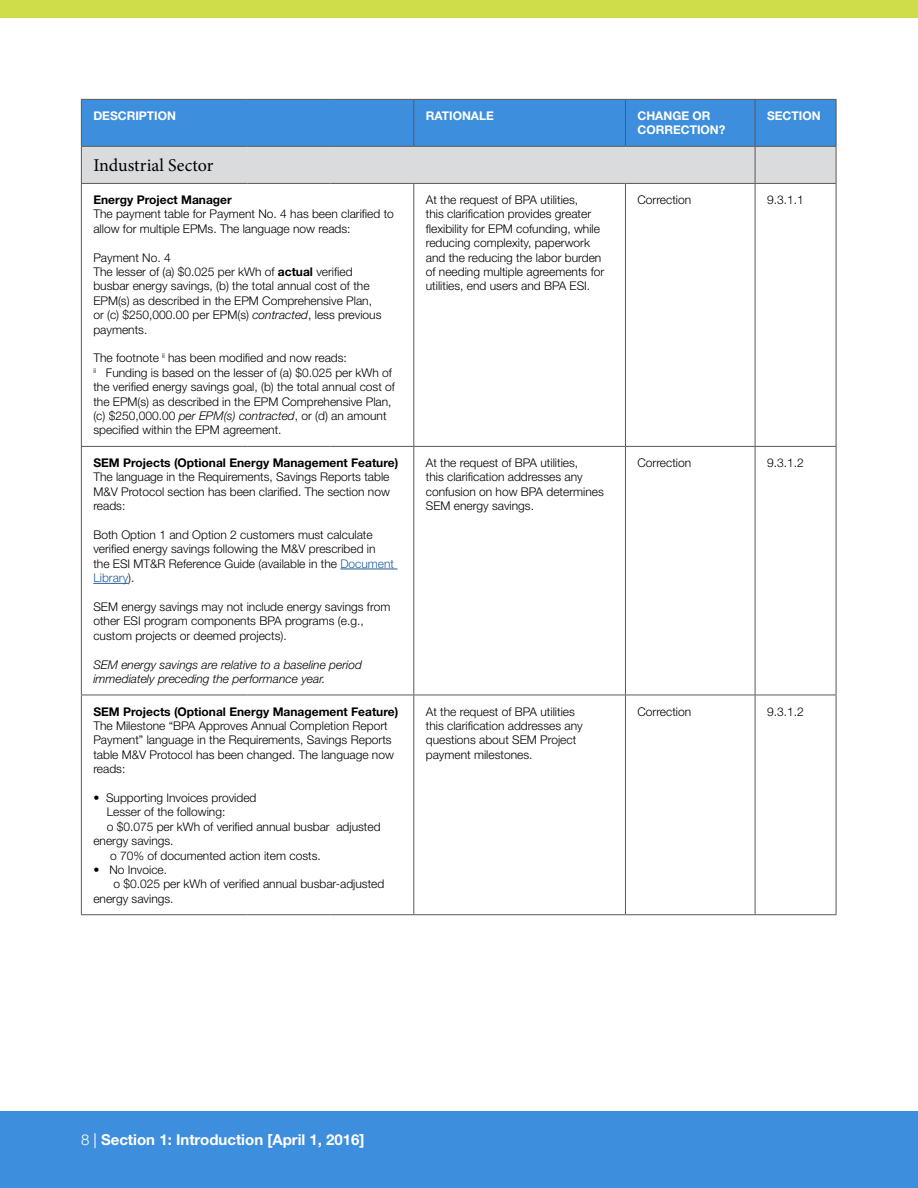
<style>
.page{position:relative;width:918px;height:1188px;background:#fff}
.page>*{position:absolute;margin:0;border:0;box-sizing:border-box;transform-origin:0 0}
.t1{font:18px "Minion Pro";color:#000}
.t2{font:700 15px "Helvetica Neue LT Std";color:#fff}
.t3{font:300 12px/14.4px "Helvetica Neue LT Std";color:#000}
.t4{font:700 12px "Helvetica Neue LT Std";color:#000}
.t5{font:italic 300 12px/14.4px "Helvetica Neue LT Std";color:#000}
.t6{font:700 12px/14.4px "Helvetica Neue LT Std";color:#fff}
.s1{font-weight:700}
.s2{font-style:italic}
.s3{color:#215e9e}
.s4{font-weight:300}
.s5{font-weight:400}
</style>
<div class="page">
<div style="left:0;top:0;width:918px;height:18px;background:#cedd4a"></div>
<div style="left:0;top:1112px;width:918px;height:76px;background:#3e8ede"></div>
<svg style="left:82px;top:100px;width:754px;height:83px;background:#82afdc"></svg>
<hr style="left:755px;top:147px;width:1px;height:36px;background:#58595b">
<hr style="left:836px;top:147px;width:1px;height:36px;background:#58595b">
<hr style="left:413px;top:100px;width:1px;height:46px;background:#58595b">
<hr style="left:81px;top:147px;width:1px;height:36px;background:#58595b">
<hr style="left:81px;top:914px;width:166px;height:1px;background:#58595b">
<hr style="left:247px;top:914px;width:84px;height:1px;background:#58595b">
<hr style="left:331px;top:914px;width:83px;height:1px;background:#58595b">
<hr style="left:414px;top:914px;width:211px;height:1px;background:#58595b">
<hr style="left:625px;top:914px;width:130px;height:1px;background:#58595b">
<hr style="left:755px;top:914px;width:81px;height:1px;background:#58595b">
<hr style="left:625px;top:100px;width:1px;height:46px;background:#58595b">
<hr style="left:755px;top:100px;width:1px;height:46px;background:#58595b">
<hr style="left:836px;top:100px;width:1px;height:46px;background:#58595b">
<hr style="left:413px;top:184px;width:1px;height:262px;background:#58595b">
<hr style="left:413px;top:447px;width:1px;height:248px;background:#58595b">
<hr style="left:413px;top:695px;width:1px;height:219px;background:#58595b">
<hr style="left:625px;top:184px;width:1px;height:262px;background:#58595b">
<hr style="left:755px;top:184px;width:1px;height:262px;background:#58595b">
<hr style="left:836px;top:184px;width:1px;height:262px;background:#58595b">
<hr style="left:625px;top:447px;width:1px;height:248px;background:#58595b">
<hr style="left:755px;top:447px;width:1px;height:248px;background:#58595b">
<hr style="left:836px;top:447px;width:1px;height:248px;background:#58595b">
<hr style="left:625px;top:695px;width:1px;height:219px;background:#58595b">
<hr style="left:755px;top:695px;width:1px;height:219px;background:#58595b">
<hr style="left:836px;top:695px;width:1px;height:219px;background:#58595b">
<hr style="left:81px;top:99px;width:166px;height:1px;background:#58595b">
<hr style="left:81px;top:100px;width:1px;height:46px;background:#58595b">
<hr style="left:247px;top:99px;width:84px;height:1px;background:#58595b">
<hr style="left:331px;top:99px;width:83px;height:1px;background:#58595b">
<hr style="left:414px;top:99px;width:211px;height:1px;background:#58595b">
<hr style="left:625px;top:99px;width:130px;height:1px;background:#58595b">
<hr style="left:755px;top:99px;width:81px;height:1px;background:#58595b">
<hr style="left:81px;top:146px;width:166px;height:1px;background:#58595b">
<hr style="left:247px;top:146px;width:84px;height:1px;background:#58595b">
<hr style="left:331px;top:146px;width:83px;height:1px;background:#58595b">
<hr style="left:414px;top:146px;width:211px;height:1px;background:#58595b">
<hr style="left:625px;top:146px;width:130px;height:1px;background:#58595b">
<hr style="left:755px;top:146px;width:81px;height:1px;background:#58595b">
<hr style="left:81px;top:184px;width:1px;height:262px;background:#58595b">
<hr style="left:81px;top:446px;width:166px;height:1px;background:#58595b">
<hr style="left:81px;top:447px;width:1px;height:248px;background:#58595b">
<hr style="left:247px;top:446px;width:84px;height:1px;background:#58595b">
<hr style="left:331px;top:446px;width:83px;height:1px;background:#58595b">
<hr style="left:414px;top:446px;width:211px;height:1px;background:#58595b">
<hr style="left:625px;top:446px;width:130px;height:1px;background:#58595b">
<hr style="left:755px;top:446px;width:81px;height:1px;background:#58595b">
<hr style="left:81px;top:695px;width:166px;height:1px;background:#58595b">
<hr style="left:81px;top:695px;width:1px;height:219px;background:#58595b">
<hr style="left:247px;top:695px;width:84px;height:1px;background:#58595b">
<hr style="left:331px;top:695px;width:83px;height:1px;background:#58595b">
<hr style="left:414px;top:695px;width:211px;height:1px;background:#58595b">
<hr style="left:625px;top:695px;width:130px;height:1px;background:#58595b">
<hr style="left:755px;top:695px;width:81px;height:1px;background:#58595b">
<hr style="left:81px;top:183px;width:166px;height:1px;background:#58595b">
<hr style="left:247px;top:183px;width:84px;height:1px;background:#58595b">
<hr style="left:331px;top:183px;width:83px;height:1px;background:#58595b">
<hr style="left:414px;top:183px;width:211px;height:1px;background:#58595b">
<hr style="left:625px;top:183px;width:130px;height:1px;background:#58595b">
<hr style="left:755px;top:183px;width:81px;height:1px;background:#58595b">
<hr style="left:340px;top:569px;width:57px;height:1px;background:#215e9e">
<hr style="left:93px;top:583px;width:35px;height:1px;background:#215e9e">
<p class="t6" style="left:93px;top:108px;width:84px">Description</p>
<p class="t6" style="left:426px;top:108px;width:70px">Rationale</p>
<p class="t6" style="left:637px;top:108px;width:89px">Change or<br>Correction?</p>
<p class="t6" style="left:767px;top:108px;width:55px">Section</p>
<h1 class="t1" style="left:93px;top:154px;width:122px">Industrial Sector</h1>
<p class="t4" style="left:93px;top:192px;width:140px">Energy Project Manager</p>
<p class="t3" style="left:93px;top:207px;width:302px">The payment table for Payment No. 4 has been clarified to allow for multiple EPMs. The language now reads:</p>
<p class="t3" style="left:93px;top:250px;width:290px">Payment No. 4<br>The lesser of (a) $0.025 per kWh of <span class="s1">actual</span> verified busbar energy savings, (b) the total annual cost of the EPM(s) as described in the EPM Comprehensive Plan, or (c) $250,000.00 per EPM(s) <span class="s2">contracted</span>, less previous payments.</p>
<p class="t3" style="left:93px;top:351px;width:303px">The footnote <sup>ii</sup> has been modified and now reads:<br><sup>ii</sup> Funding is based on the lesser of (a) $0.025 per kWh of the verified energy savings goal, (b) the total annual cost of the EPM(s) as described in the EPM Comprehensive Plan, (c) $250,000.00 <span class="s2">per EPM(s) contracted</span>, or (d) an amount specified within the EPM agreement.</p>
<p class="t3" style="left:426px;top:192px;width:180px">At the request of BPA utilities,<br>this clarification provides greater flexibility for EPM cofunding, while reducing complexity, paperwork and the reducing the labor burden of needing multiple agreements for utilities, end users and BPA ESI.</p>
<p class="t3" style="left:637px;top:192px;width:55px">Correction</p>
<p class="t3" style="left:767px;top:192px;width:38px">9.3.1.1</p>
<p class="t4" style="left:93px;top:455px;width:306px">SEM Projects (Optional Energy Management Feature)</p>
<p class="t3" style="left:93px;top:470px;width:298px;text-align:justify">The language in the Requirements, Savings Reports table M&amp;V Protocol section has been clarified. The section now reads:</p>
<p class="t3" style="left:93px;top:527px;width:302px">Both Option 1 and Option 2 customers must calculate verified energy savings following the M&amp;V prescribed in the ESI MT&amp;R Reference Guide (available in the <span class="s3">Document Library</span>).</p>
<p class="t3" style="left:93px;top:599px;width:298px">SEM energy savings may not include energy savings from other ESI program components BPA programs (e.g., custom projects or deemed projects).</p>
<p class="t5" style="left:93px;top:657px;width:270px">SEM energy savings are relative to a baseline period immediately preceding the performance year.</p>
<p class="t4" style="left:93px;top:704px;width:306px">SEM Projects (Optional Energy Management Feature)</p>
<p class="t3" style="left:93px;top:718px;width:302px">The Milestone “BPA Approves Annual Completion Report Payment” language in the Requirements, Savings Reports table M&amp;V Protocol has been changed. The language now reads:</p>
<p class="t3" style="left:93px;top:790px;width:165px">• Supporting Invoices provided</p>
<p class="t3" style="left:107px;top:805px;width:120px">Lesser of the following:</p>
<p class="t3" style="left:107px;top:819px;width:275px">o $0.075 per kWh of verified annual busbar adjusted</p>
<p class="t3" style="left:93px;top:833px;width:82px">energy savings.</p>
<p class="t3" style="left:110px;top:848px;width:212px">o 70% of documented action item costs.</p>
<p class="t3" style="left:93px;top:862px;width:75px">• No Invoice.</p>
<p class="t3" style="left:113px;top:877px;width:272px">o $0.025 per kWh of verified annual busbar-adjusted</p>
<p class="t3" style="left:93px;top:891px;width:82px">energy savings.</p>
<p class="t3" style="left:426px;top:455px;width:180px">At the request of BPA utilities,<br>this clarification addresses any confusion on how BPA determines<br>SEM energy savings.</p>
<p class="t3" style="left:637px;top:455px;width:55px">Correction</p>
<p class="t3" style="left:767px;top:455px;width:38px">9.3.1.2</p>
<p class="t3" style="left:426px;top:704px;width:158px">At the request of BPA utilities this clarification addresses any questions about SEM Project payment milestones.</p>
<p class="t3" style="left:637px;top:704px;width:55px">Correction</p>
<p class="t3" style="left:767px;top:704px;width:38px">9.3.1.2</p>
<p class="t2" style="left:81px;top:1130px;width:285px"><span class="s4">8</span> <span class="s5">|</span> Section 1: Introduction [April 1, 2016]</p>
</div>
